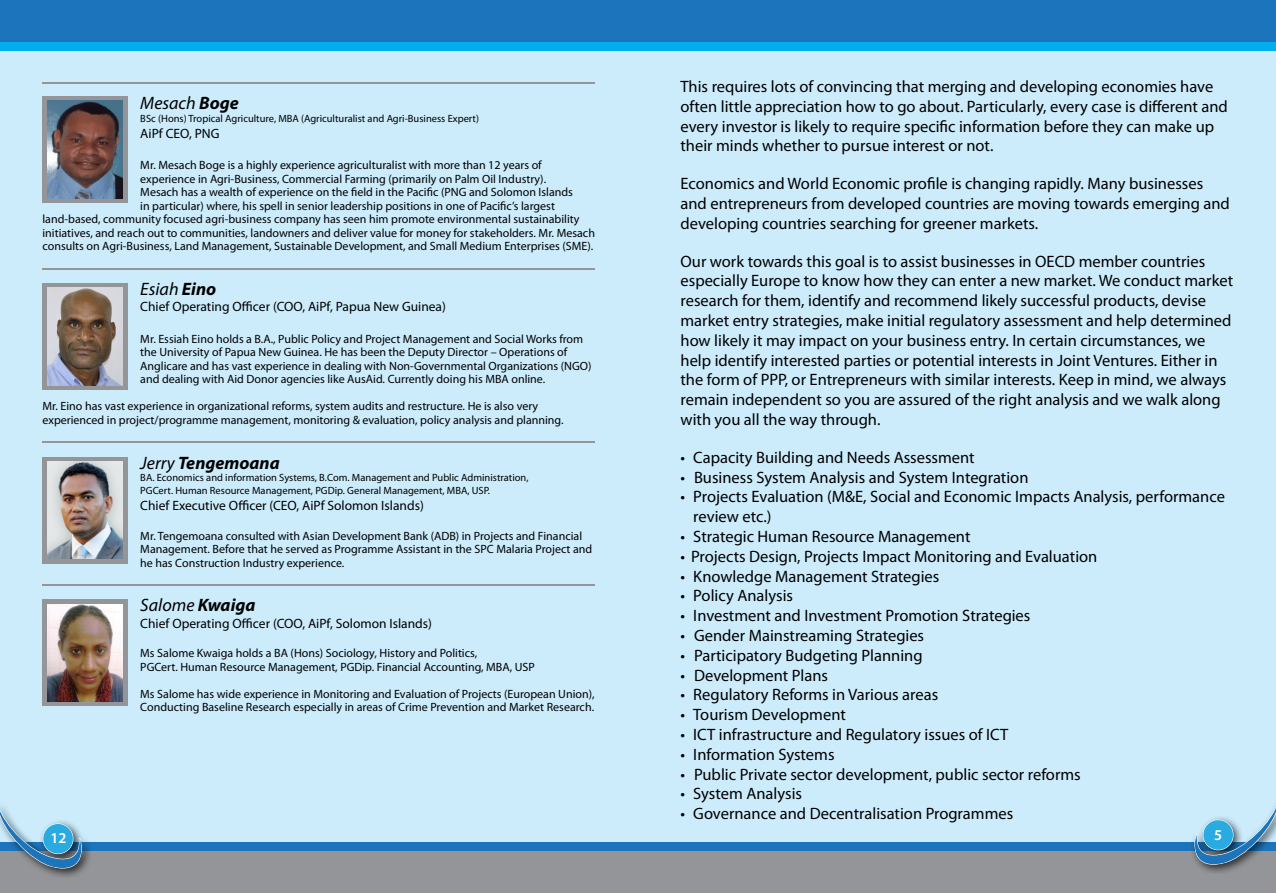
<style>
.page{position:relative;width:1276px;height:893px;background:#ccecfc}
.page>*{position:absolute;margin:0;border:0;box-sizing:border-box;transform-origin:0 0}
.t1{font:italic 18px "Myriad Pro";color:#000}
.t2{font:italic 700 18px "Myriad Pro";color:#000}
.t3{font:16.5px/19.8px "Myriad Pro";color:#000}
.t4{font:600 15px "Myriad Pro";color:#fff}
.t5{font:13.5px "Myriad Pro";color:#000}
.t6{font:12px/13.5px "Myriad Pro";color:#000}
.t7{font:10.5px/12.6px "Myriad Pro";color:#000}
.s1{font-weight:700}
.s2{font-weight:400}
</style>
<div class="page">
<hr style="left:42px;top:82px;width:553px;height:1px;background:#939598">
<div style="left:42px;top:96px;width:86px;height:107px;background:#939598"></div>
<img style="left:47px;top:101px;width:76px;height:97px">
<hr style="left:42px;top:268px;width:553px;height:1px;background:#939598">
<div style="left:42px;top:283px;width:86px;height:107px;background:#939598"></div>
<img style="left:47px;top:288px;width:76px;height:97px">
<hr style="left:42px;top:441px;width:553px;height:2px;background:#939598">
<div style="left:42px;top:457px;width:86px;height:106px;background:#939598"></div>
<img style="left:47px;top:461px;width:76px;height:98px">
<hr style="left:42px;top:584px;width:553px;height:1px;background:#939598">
<div style="left:42px;top:600px;width:86px;height:106px;background:#939598"></div>
<img style="left:47px;top:604px;width:76px;height:98px">
<div style="left:0;top:0;width:1276px;height:43px;background:#1c75bc"></div>
<div style="left:0;top:43px;width:1276px;height:8px;background:#00aeef"></div>
<div style="left:0;top:850px;width:1276px;height:43px;background:#939598"></div>
<div style="left:0;top:842px;width:1276px;height:8px;background:#1c75bc"></div>
<div style="left:1189px;top:796px;width:87px;height:78px;background:#000;opacity:.75"></div>
<svg style="left:1192px;top:801px;width:84px;height:68px"></svg>
<div style="left:0;top:799px;width:91px;height:79px;background:#000;opacity:.75"></div>
<svg style="left:0;top:805px;width:84px;height:68px"></svg>
<p class="t1" style="left:140px;top:92px;width:100px">Mesach <span class="s1">Boge</span></p>
<p class="t7" style="left:140px;top:112px;width:340px">BSc (Hons) Tropical Agriculture, MBA (Agriculturalist and Agri-Business Expert)</p>
<p class="t5" style="left:140px;top:125px;width:81px">AiPf CEO, PNG</p>
<p class="t6" style="left:140px;top:158px;width:403px">Mr. Mesach Boge is a highly experience agriculturalist with more than 12 years of</p>
<p class="t6" style="left:140px;top:172px;width:407px">experience in Agri-Business, Commercial Farming (primarily on Palm Oil Industry).</p>
<p class="t6" style="left:140px;top:185px;width:434px">Mesach has a wealth of experience on the field in the Pacific (PNG and Solomon Islands</p>
<p class="t6" style="left:140px;top:199px;width:416px">in particular) where, his spell in senior leadership positions in one of Pacific’s largest</p>
<p class="t6" style="left:42px;top:212px;width:538px">land-based, community focused agri-business company has seen him promote environmental sustainability</p>
<p class="t6" style="left:42px;top:226px;width:554px">initiatives, and reach out to communities, landowners and deliver value for money for stakeholders. Mr. Mesach</p>
<p class="t6" style="left:42px;top:239px;width:552px">consults on Agri-Business, Land Management, Sustainable Development, and Small Medium Enterprises (SME).</p>
<p class="t1" style="left:140px;top:278px;width:77px">Esiah <span class="s1">Eino</span></p>
<p class="t5" style="left:140px;top:298px;width:307px">Chief Operating Officer (COO, AiPf, Papua New Guinea)</p>
<p class="t6" style="left:140px;top:332px;width:453px">Mr. Essiah Eino holds a B.A., Public Policy and Project Management and Social Works from the University of Papua New Guinea. He has been the Deputy Director – Operations of Anglicare and has vast experience in dealing with Non-Governmental Organizations (NGO) and dealing with Aid Donor agencies like AusAid. Currently doing his MBA online.</p>
<p class="t6" style="left:42px;top:399px;width:523px">Mr. Eino has vast experience in organizational reforms, system audits and restructure. He is also very experienced in project/programme management, monitoring &amp; evaluation, policy analysis and planning.</p>
<p class="t2" style="left:140px;top:451px;width:141px"><span class="s2">Jerry</span> Tengemoana</p>
<p class="t7" style="left:140px;top:471px;width:390px">BA. Economics and information Systems, B.Com. Management and Public Administration,<br>PGCert. Human Resource Management, PGDip. General Management, MBA, USP.</p>
<p class="t5" style="left:140px;top:497px;width:285px">Chief Executive Officer (CEO, AiPf Solomon Islands)</p>
<p class="t6" style="left:140px;top:529px;width:453px">Mr. Tengemoana consulted with Asian Development Bank (ADB) in Projects and Financial<br>Management. Before that he served as Programme Assistant in the SPC Malaria Project and he has Construction Industry experience.</p>
<p class="t1" style="left:140px;top:594px;width:117px">Salome <span class="s1">Kwaiga</span></p>
<p class="t5" style="left:140px;top:615px;width:293px">Chief Operating Officer (COO, AiPf, Solomon Islands)</p>
<p class="t6" style="left:140px;top:646px;width:396px">Ms Salome Kwaiga holds a BA (Hons) Sociology, History and Politics,<br>PGCert. Human Resource Management, PGDip. Financial Accounting, MBA, USP</p>
<p class="t6" style="left:140px;top:687px;width:456px">Ms Salome has wide experience in Monitoring and Evaluation of Projects (European Union),<br>Conducting Baseline Research especially in areas of Crime Prevention and Market Research.</p>
<p class="t3" style="left:680px;top:76px;width:549px">This requires lots of convincing that merging and developing economies have often little appreciation how to go about. Particularly, every case is different and every investor is likely to require specific information before they can make up their minds whether to pursue interest or not.</p>
<p class="t3" style="left:680px;top:174px;width:551px">Economics and World Economic profile is changing rapidly. Many businesses and entrepreneurs from developed countries are moving towards emerging and developing countries searching for greener markets.</p>
<p class="t3" style="left:680px;top:251px;width:554px">Our work towards this goal is to assist businesses in OECD member countries especially Europe to know how they can enter a new market. We conduct market research for them, identify and recommend likely successful products, devise market entry strategies, make initial regulatory assessment and help determined how likely it may impact on your business entry. In certain circumstances, we help identify interested parties or potential interests in Joint Ventures. Either in the form of PPP, or Entrepreneurs with similar interests. Keep in mind, we always remain independent so you are assured of the right analysis and we walk along with you all the way through.</p>
<p class="t3" style="left:680px;top:447px;width:296px">• Capacity Building and Needs Assessment</p>
<p class="t3" style="left:680px;top:467px;width:349px">• Business System Analysis and System Integration</p>
<p class="t3" style="left:693px;top:487px;width:533px;text-indent:-13px">• Projects Evaluation (M&amp;E, Social and Economic Impacts Analysis, performance review etc.)</p>
<p class="t3" style="left:680px;top:526px;width:291px">• Strategic Human Resource Management</p>
<p class="t3" style="left:680px;top:546px;width:418px">• Projects Design, Projects Impact Monitoring and Evaluation</p>
<p class="t3" style="left:680px;top:566px;width:260px">• Knowledge Management Strategies</p>
<p class="t3" style="left:680px;top:586px;width:114px">• Policy Analysis</p>
<p class="t3" style="left:680px;top:606px;width:351px">• Investment and Investment Promotion Strategies</p>
<p class="t3" style="left:680px;top:625px;width:245px">• Gender Mainstreaming Strategies</p>
<p class="t3" style="left:680px;top:645px;width:244px">• Participatory Budgeting Planning</p>
<p class="t3" style="left:680px;top:665px;width:149px">• Development Plans</p>
<p class="t3" style="left:680px;top:685px;width:259px">• Regulatory Reforms in Various areas</p>
<p class="t3" style="left:680px;top:705px;width:167px">• Tourism Development</p>
<p class="t3" style="left:680px;top:724px;width:329px">• ICT infrastructure and Regulatory issues of ICT</p>
<p class="t3" style="left:680px;top:744px;width:155px">• Information Systems</p>
<p class="t3" style="left:680px;top:764px;width:402px">• Public Private sector development, public sector reforms</p>
<p class="t3" style="left:680px;top:784px;width:123px">• System Analysis</p>
<p class="t3" style="left:680px;top:804px;width:334px">• Governance and Decentralisation Programmes</p>
<p class="t4" style="left:50px;top:829px;width:18px">12</p>
<p class="t4" style="left:1214px;top:825px;width:10px">5</p>
</div>
